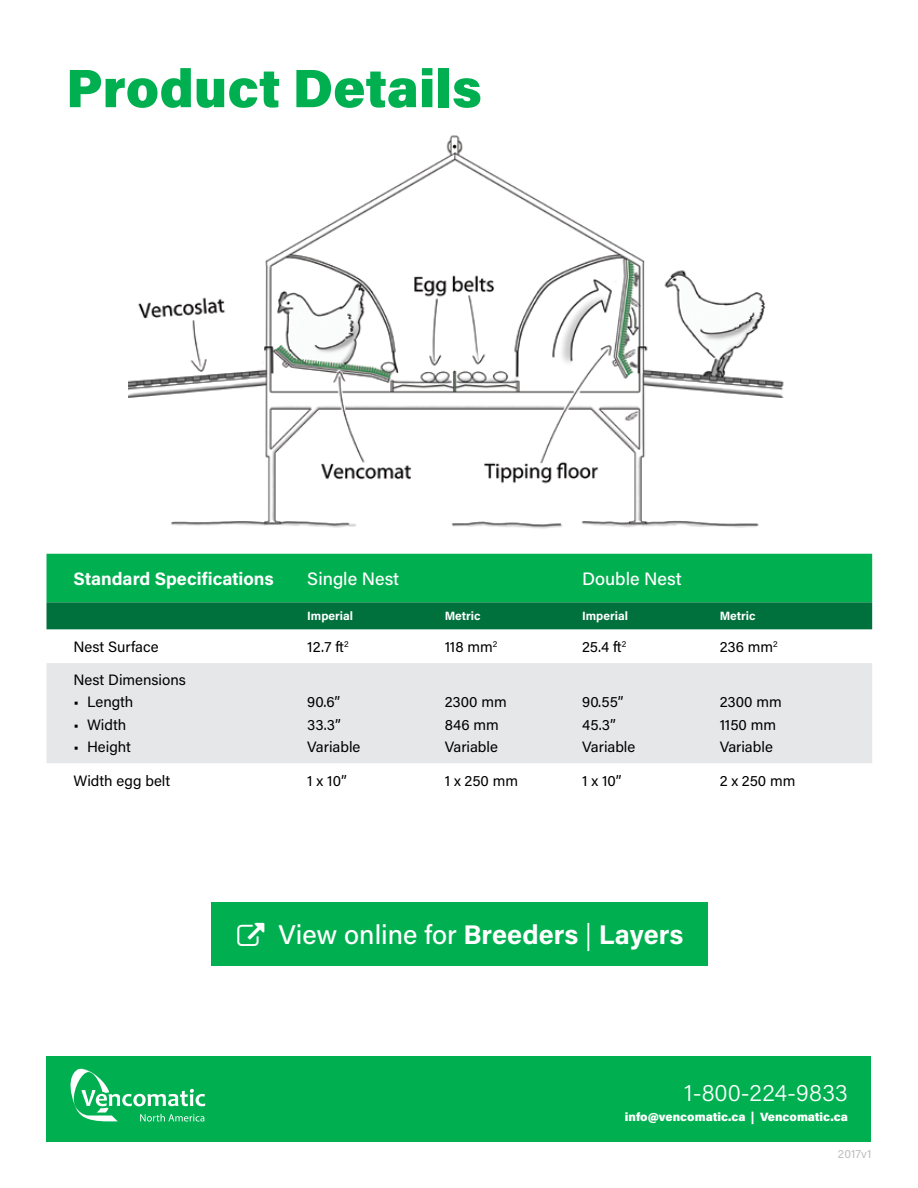
<style>
.page{position:relative;width:918px;height:1188px;background:#fff}
.page>*{position:absolute;margin:0;border:0;box-sizing:border-box;transform-origin:0 0}
.t1{font:900 54px "Acumin Pro";color:#00b050}
.t2{font:700 27px "Acumin Pro";color:#fff}
.t3{font:300 24px "Acumin Pro";color:#fff}
.t4{font:700 18px "Acumin Pro";color:#fff}
.t5{font:500 18px "Acumin Pro";color:#fff}
.t6{font:15px/22.5px "Acumin Pro";color:#000}
.t7{font:900 12px "Acumin Pro";color:#fff}
.t8{font:700 12px "Acumin Pro";color:#fff}
.t9{font:12px "Acumin Pro";color:#bcbec0}
.s1{font-weight:500}
.s2{font-weight:300}
</style>
<div class="page">
<img style="left:128px;top:135px;width:656px;height:394px">
<svg style="left:46px;top:554px;width:826px;height:75px;background:#009949"></svg>
<div style="left:46px;top:663px;width:826px;height:100px;background:#e6e7e8"></div>
<div style="left:46px;top:1056px;width:826px;height:86px;background:#00b050"></div>
<svg style="left:70px;top:1068px;width:135px;height:54px"></svg>
<div style="left:211px;top:902px;width:496px;height:64px;background:#00b050"></div>
<h1 class="t1" style="left:66px;top:50px;width:417px">Product Details</h1>
<p class="t4" style="left:74px;top:566px;width:202px">Standard Specifications</p>
<p class="t5" style="left:307px;top:566px;width:93px">Single Nest</p>
<p class="t5" style="left:582px;top:566px;width:101px">Double Nest</p>
<p class="t8" style="left:307px;top:608px;width:47px">Imperial</p>
<p class="t8" style="left:445px;top:608px;width:37px">Metric</p>
<p class="t8" style="left:582px;top:608px;width:47px">Imperial</p>
<p class="t8" style="left:720px;top:608px;width:37px">Metric</p>
<p class="t6" style="left:74px;top:635px;width:87px">Nest Surface</p>
<p class="t6" style="left:307px;top:635px;width:43px">12.7 ft<sup>2</sup></p>
<p class="t6" style="left:445px;top:635px;width:54px">118 mm<sup>2</sup></p>
<p class="t6" style="left:582px;top:635px;width:46px">25.4 ft<sup>2</sup></p>
<p class="t6" style="left:720px;top:635px;width:60px">236 mm<sup>2</sup></p>
<p class="t6" style="left:74px;top:668px;width:114px">Nest Dimensions</p>
<p class="t6" style="left:74px;top:690px;width:61px">• Length</p>
<p class="t6" style="left:74px;top:713px;width:54px">• Width</p>
<p class="t6" style="left:74px;top:735px;width:59px">• Height</p>
<p class="t6" style="left:307px;top:690px;width:55px">90.6”<br>33.3”<br>Variable</p>
<p class="t6" style="left:445px;top:690px;width:64px">2300 mm<br>846 mm<br>Variable</p>
<p class="t6" style="left:582px;top:690px;width:55px">90.55”<br>45.3”<br>Variable</p>
<p class="t6" style="left:720px;top:690px;width:64px">2300 mm<br>1150 mm<br>Variable</p>
<p class="t6" style="left:74px;top:768px;width:98px">Width egg belt</p>
<p class="t6" style="left:307px;top:768px;width:41px">1 x 10”</p>
<p class="t6" style="left:445px;top:768px;width:75px">1 x 250 mm</p>
<p class="t6" style="left:582px;top:768px;width:41px">1 x 10”</p>
<p class="t6" style="left:720px;top:768px;width:77px">2 x 250 mm</p>
<h2 class="t2" style="left:278px;top:916px;width:406px"><span class="s1">View online for</span> Breeders <span class="s2">|</span> Layers</h2>
<h3 class="t3" style="left:684px;top:1076px;width:165px">1-800-224-9833</h3>
<p class="t7" style="left:625px;top:1108px;width:224px">info@vencomatic.ca | Vencomatic.ca</p>
<p class="t9" style="left:838px;top:1145px;width:35px">2017v1</p>
</div>
